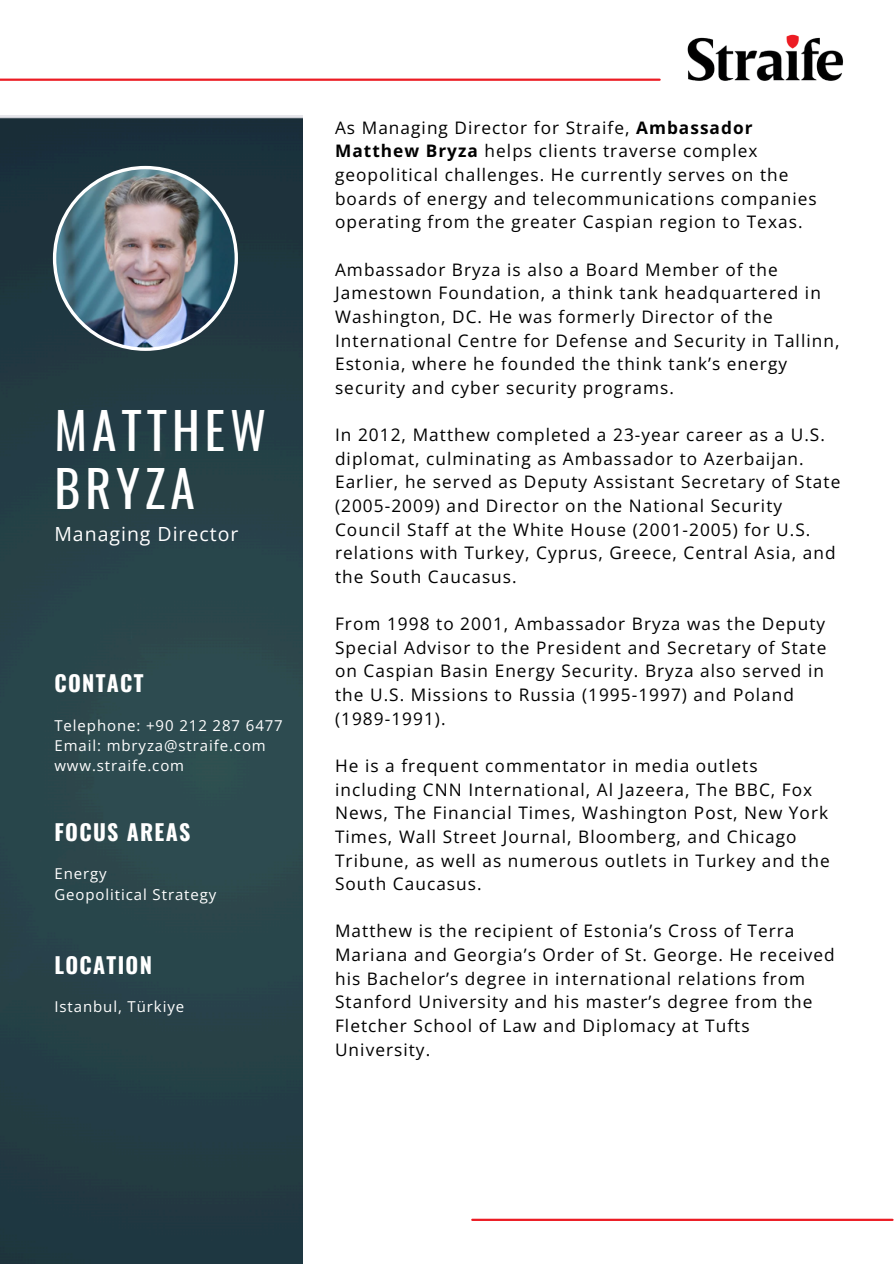
<style>
.page{position:relative;width:894px;height:1264px;background:#fff}
.page>*{position:absolute;margin:0;border:0;box-sizing:border-box;transform-origin:0 0}
.t1{font:49.5px/58.5px "Oswald";letter-spacing:.1em;color:#fff}
.t2{font:700 21.9px "Oswald";letter-spacing:.06em;color:#fff}
.t3{font:19.5px "Open Sans";letter-spacing:.05em;color:#fff}
.t4{font:17.25px/23.7px "Open Sans";letter-spacing:.06em;color:#000}
.t5{font:15px "Open Sans";letter-spacing:.06em;color:#fff}
.s1{font-weight:700}
</style>
<div class="page">
<img style="left:0;top:116px;width:302px;height:1147px">
<img style="left:53px;top:166px;width:185px;height:185px">
<img style="left:687px;top:34px;width:156px;height:47px">
<hr style="left:472px;top:1218px;width:420px;height:2px;background:#ec1c24">
<hr style="left:0;top:79px;width:659px;height:2px;background:#ec1c24">
<h4 class="t1" style="left:54px;top:399px;width:213px">MATTHEW<br>BRYZA</h4>
<h4 class="t3" style="left:54px;top:520px;width:185px">Managing Director</h4>
<h2 class="t2" style="left:54px;top:666px;width:91px">CONTACT</h2>
<p class="t5" style="left:54px;top:714px;width:230px">Telephone: +90 212 287 6477</p>
<p class="t5" style="left:54px;top:734px;width:213px">Email: mbryza@straife.com</p>
<p class="t5" style="left:54px;top:755px;width:131px">www.straife.com</p>
<h2 class="t2" style="left:54px;top:815px;width:137px">FOCUS AREAS</h2>
<p class="t5" style="left:54px;top:863px;width:54px">Energy</p>
<p class="t5" style="left:54px;top:883px;width:163px">Geopolitical Strategy</p>
<h2 class="t2" style="left:54px;top:947px;width:99px">LOCATION</h2>
<p class="t5" style="left:54px;top:995px;width:131px">Istanbul, Türkiye</p>
<h4 class="t4" style="left:335px;top:115px;width:483px">As Managing Director for Straife, <span class="s1">Ambassador Matthew Bryza</span> helps clients traverse complex geopolitical challenges. He currently serves on the boards of energy and telecommunications companies operating from the greater Caspian region to Texas.</h4>
<h4 class="t4" style="left:335px;top:257px;width:506px">Ambassador Bryza is also a Board Member of the Jamestown Foundation, a think tank headquartered in Washington, DC. He was formerly Director of the International Centre for Defense and Security in Tallinn, Estonia, where he founded the think tank’s energy security and cyber security programs.</h4>
<h4 class="t4" style="left:335px;top:422px;width:506px">In 2012, Matthew completed a 23-year career as a U.S. diplomat, culminating as Ambassador to Azerbaijan.<br>Earlier, he served as Deputy Assistant Secretary of State (2005-2009) and Director on the National Security Council Staff at the White House (2001-2005) for U.S. relations with Turkey, Cyprus, Greece, Central Asia, and the South Caucasus.</h4>
<h4 class="t4" style="left:335px;top:611px;width:493px">From 1998 to 2001, Ambassador Bryza was the Deputy Special Advisor to the President and Secretary of State on Caspian Basin Energy Security. Bryza also served in the U.S. Missions to Russia (1995-1997) and Poland (1989-1991).</h4>
<h1 class="t4" style="left:335px;top:753px;width:496px">He is a frequent commentator in media outlets including CNN International, Al Jazeera, The BBC, Fox News, The Financial Times, Washington Post, New York Times, Wall Street Journal, Bloomberg, and Chicago Tribune, as well as numerous outlets in Turkey and the South Caucasus.</h1>
<h3 class="t4" style="left:335px;top:918px;width:501px">Matthew is the recipient of Estonia’s Cross of Terra Mariana and Georgia’s Order of St. George. He received his Bachelor’s degree in international relations from Stanford University and his master’s degree from the Fletcher School of Law and Diplomacy at Tufts University.</h3>
</div>
